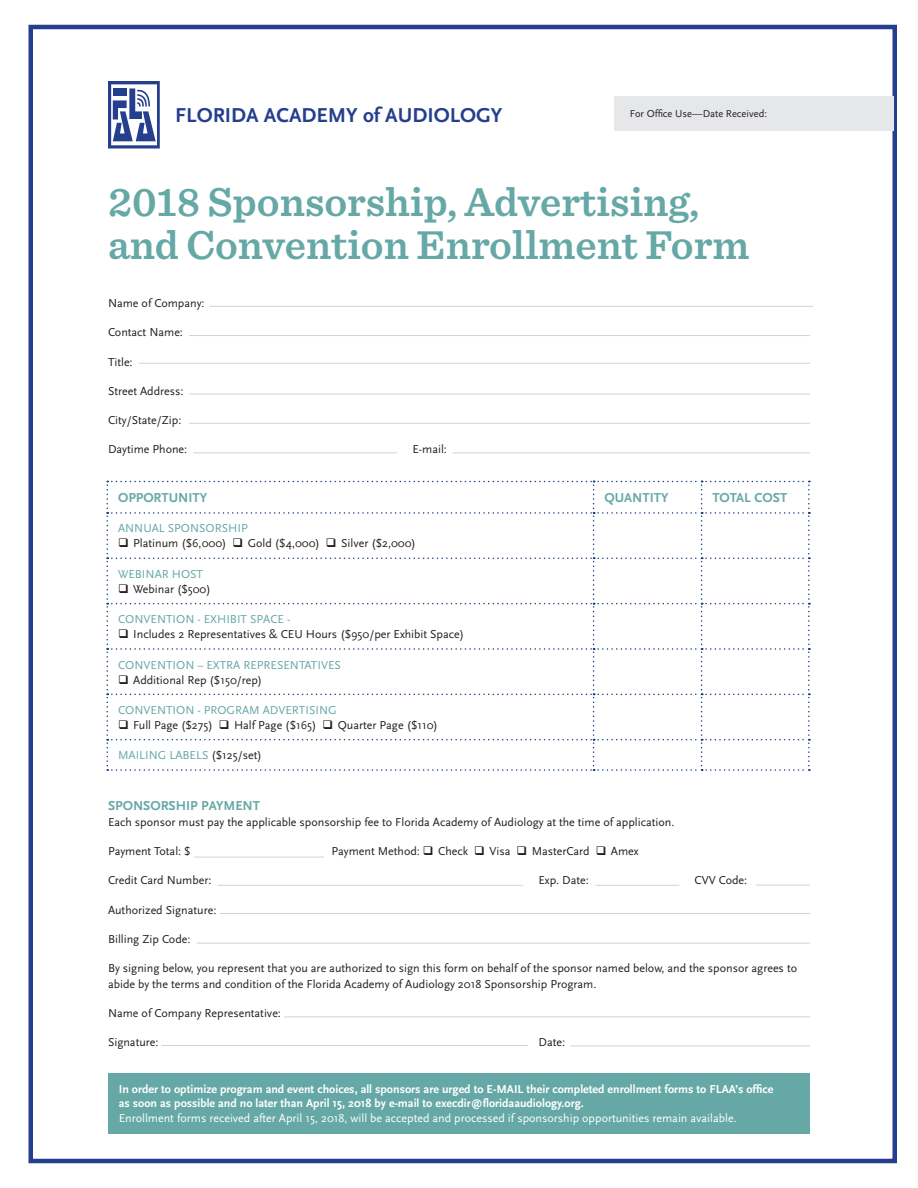
<style>
.page{position:relative;width:918px;height:1188px;background:#fff}
.page>*{position:absolute;margin:0;border:0;box-sizing:border-box;transform-origin:0 0}
.t1{font:600 42px/43.5px "Sentinel";color:#65a8a6}
.t2{font:700 21px "Scala Sans";color:#253f8e}
.t3{font:700 13.5px "Scala Sans";color:#65a8a6}
.t4{font:12px/15.8px "Scala Sans";color:#231f20}
.t5{font:700 12px/14.7px "Scala Sans";color:#fff}
.t6{font:12px "Scala Sans";color:#65a8a6}
.t7{font:10.5px "Scala Sans";color:#231f20}
.s1{color:#231f20}
.s2{font-weight:400}
</style>
<div class="page">
<div style="left:28px;top:25px;width:869px;height:1138px;border:4px solid #253f8e"></div>
<div style="left:614px;top:96px;width:279px;height:35px;background:#e6e7e9"></div>
<svg style="left:108px;top:81px;width:52px;height:67px"></svg>
<svg style="left:106px;top:481px;width:704px;height:290px"></svg>
<hr style="left:210px;top:306px;width:603px;height:1px;background:#d1d2d4">
<hr style="left:189px;top:335px;width:621px;height:1px;background:#d1d2d4">
<hr style="left:139px;top:363px;width:671px;height:1px;background:#d1d2d4">
<hr style="left:189px;top:394px;width:621px;height:1px;background:#d1d2d4">
<hr style="left:189px;top:423px;width:621px;height:1px;background:#d1d2d4">
<hr style="left:453px;top:452px;width:357px;height:1px;background:#d1d2d4">
<hr style="left:193px;top:452px;width:204px;height:1px;background:#d1d2d4">
<div style="left:108px;top:1073px;width:702px;height:61px;background:#65a8a6"></div>
<hr style="left:194px;top:857px;width:130px;height:1px;background:#d1d2d4">
<hr style="left:218px;top:885px;width:305px;height:1px;background:#d1d2d4">
<hr style="left:596px;top:885px;width:83px;height:1px;background:#d1d2d4">
<hr style="left:220px;top:913px;width:590px;height:1px;background:#d1d2d4">
<hr style="left:284px;top:1016px;width:526px;height:1px;background:#d1d2d4">
<hr style="left:161px;top:1045px;width:367px;height:1px;background:#d1d2d4">
<hr style="left:570px;top:1045px;width:240px;height:1px;background:#d1d2d4">
<hr style="left:197px;top:943px;width:613px;height:1px;background:#d1d2d4">
<hr style="left:756px;top:885px;width:54px;height:1px;background:#d1d2d4">
<p class="t2" style="left:175px;top:103px;width:329px">FLORIDA ACADEMY of AUDIOLOGY</p>
<p class="t7" style="left:630px;top:108px;width:139px">For Office Use—Date Received:</p>
<p class="t1" style="left:108px;top:178px;width:643px">2018 Sponsorship, Advertising, and Convention Enrollment Form</p>
<p class="t4" style="left:108px;top:295px;width:98px">Name of Company:</p>
<p class="t4" style="left:108px;top:325px;width:76px">Contact Name:</p>
<p class="t4" style="left:108px;top:354px;width:26px">Title:</p>
<p class="t4" style="left:108px;top:383px;width:77px">Street Address:</p>
<p class="t4" style="left:108px;top:412px;width:75px">City/State/Zip:</p>
<p class="t4" style="left:108px;top:442px;width:81px">Daytime Phone:</p>
<p class="t4" style="left:412px;top:442px;width:36px">E-mail:</p>
<p class="t3" style="left:118px;top:490px;width:91px">OPPORTUNITY</p>
<p class="t3" style="left:604px;top:490px;width:66px">QUANTITY</p>
<p class="t3" style="left:712px;top:490px;width:76px">TOTAL COST</p>
<p class="t6" style="left:118px;top:521px;width:131px">ANNUAL SPONSORSHIP</p>
<p class="t4" style="left:118px;top:536px;width:299px">❑ Platinum ($6,000) ❑ Gold ($4,000) ❑ Silver ($2,000)</p>
<p class="t6" style="left:118px;top:567px;width:87px">WEBINAR HOST</p>
<p class="t4" style="left:118px;top:581px;width:94px">❑ Webinar ($500)</p>
<p class="t6" style="left:118px;top:612px;width:174px">CONVENTION - EXHIBIT SPACE -</p>
<p class="t4" style="left:118px;top:626px;width:348px">❑ Includes 2 Representatives &amp; CEU Hours ($950/per Exhibit Space)</p>
<p class="t6" style="left:118px;top:657px;width:224px">CONVENTION – EXTRA REPRESENTATIVES</p>
<p class="t4" style="left:118px;top:672px;width:146px">❑ Additional Rep ($150/rep)</p>
<p class="t6" style="left:118px;top:703px;width:220px">CONVENTION - PROGRAM ADVERTISING</p>
<p class="t4" style="left:118px;top:717px;width:321px">❑ Full Page ($275) ❑ Half Page ($165) ❑ Quarter Page ($110)</p>
<p class="t6" style="left:118px;top:748px;width:145px">MAILING LABELS <span class="s1">($125/set)</span></p>
<p class="t3" style="left:108px;top:798px;width:154px">SPONSORSHIP PAYMENT</p>
<p class="t4" style="left:108px;top:814px;width:568px">Each sponsor must pay the applicable sponsorship fee to Florida Academy of Audiology at the time of application.</p>
<p class="t4" style="left:108px;top:843px;width:84px">Payment Total: $</p>
<p class="t4" style="left:332px;top:843px;width:309px">Payment Method: ❑ Check ❑ Visa ❑ MasterCard ❑ Amex</p>
<p class="t4" style="left:108px;top:873px;width:105px">Credit Card Number:</p>
<p class="t4" style="left:538px;top:873px;width:52px">Exp. Date:</p>
<p class="t4" style="left:694px;top:873px;width:54px">CVV Code:</p>
<p class="t4" style="left:108px;top:902px;width:110px">Authorized Signature:</p>
<p class="t4" style="left:108px;top:931px;width:84px">Billing Zip Code:</p>
<p class="t4" style="left:108px;top:960px;width:691px">By signing below, you represent that you are authorized to sign this form on behalf of the sponsor named below, and the sponsor agrees to abide by the terms and condition of the Florida Academy of Audiology 2018 Sponsorship Program.</p>
<p class="t4" style="left:108px;top:1005px;width:174px">Name of Company Representative:</p>
<p class="t4" style="left:108px;top:1035px;width:52px">Signature:</p>
<p class="t4" style="left:538px;top:1035px;width:28px">Date:</p>
<p class="t5" style="left:119px;top:1082px;width:656px">In order to optimize program and event choices, all sponsors are urged to E-MAIL their completed enrollment forms to FLAA’s office as soon as possible and no later than April 15, 2018 by e-mail to execdir@floridaaudiology.org.<br><span class="s2">Enrollment forms received after April 15, 2018, will be accepted and processed if sponsorship opportunities remain available.</span></p>
</div>
